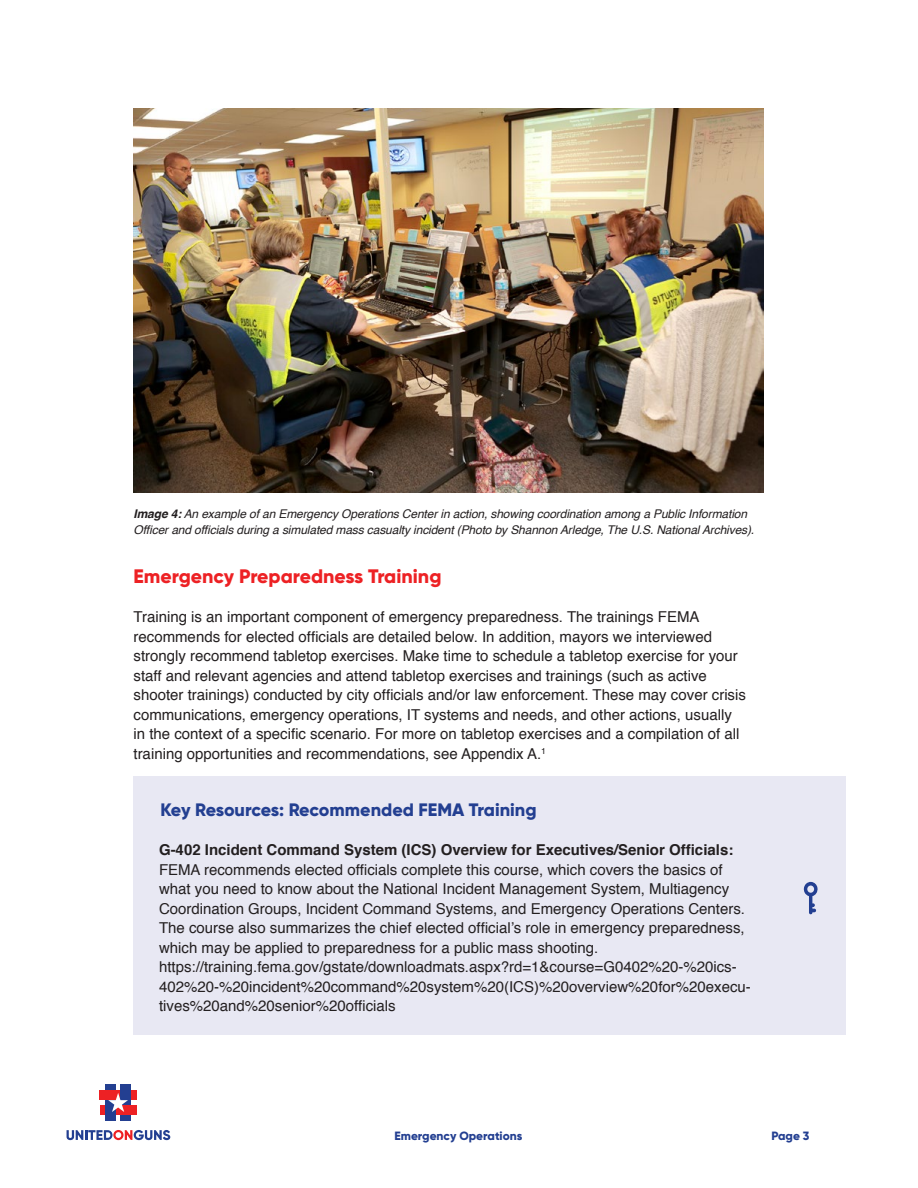
<style>
.page{position:relative;width:918px;height:1188px;background:#fff}
.page>*{position:absolute;margin:0;border:0;box-sizing:border-box;transform-origin:0 0}
.t1{font:800 19.5px "Gilroy";color:#ed2124}
.t2{font:800 18px "Gilroy";color:#233f91}
.t3{font:15px/19.5px "Helvetica";color:#231f20}
.t4{font:700 15px "Helvetica";color:#231f20}
.t5{font:italic 12px/16.5px "Helvetica";letter-spacing:-.01em;color:#231f20}
.t6{font:800 12px "Gilroy";color:#233f91}
.s1{font-weight:700}
</style>
<div class="page">
<svg style="left:118px;top:1090px;width:19px;height:10px"></svg>
<svg style="left:120px;top:1102px;width:10px;height:18px"></svg>
<div style="left:120px;top:1084px;width:10px;height:18px;background:#233f91"></div>
<div style="left:106px;top:1084px;width:10px;height:36px;background:#233f91"></div>
<div style="left:100px;top:1105px;width:37px;height:9px;background:#ed2124"></div>
<div style="left:100px;top:1090px;width:18px;height:10px;background:#ed2124"></div>
<div style="left:106px;top:1103px;width:10px;height:17px;background:#233f91"></div>
<svg style="left:108px;top:1093px;width:20px;height:19px"></svg>
<svg style="left:67px;top:1130px;width:103px;height:10px"></svg>
<div style="left:134px;top:776px;width:712px;height:259px;background:#e8e8f3"></div>
<svg style="left:804px;top:882px;width:14px;height:32px"></svg>
<img style="left:134px;top:108px;width:629px;height:384px">
<p class="t5" style="left:134px;top:506px;width:622px"><span class="s1">Image 4:</span> An example of an Emergency Operations Center in action, showing coordination among a Public Information<br>Officer and officials during a simulated mass casualty incident (Photo by Shannon Arledge, The U.S. National Archives).</p>
<h1 class="t1" style="left:134px;top:564px;width:309px">Emergency Preparedness Training</h1>
<p class="t3" style="left:134px;top:608px;width:614px">Training is an important component of emergency preparedness. The trainings FEMA recommends for elected officials are detailed below. In addition, mayors we interviewed strongly recommend tabletop exercises. Make time to schedule a tabletop exercise for your staff and relevant agencies and attend tabletop exercises and trainings (such as active shooter trainings) conducted by city officials and/or law enforcement. These may cover crisis communications, emergency operations, IT systems and needs, and other actions, usually in the context of a specific scenario. For more on tabletop exercises and a compilation of all training opportunities and recommendations, see Appendix A.<sup>1</sup></p>
<p class="t2" style="left:160px;top:799px;width:378px">Key Resources: Recommended FEMA Training</p>
<p class="t4" style="left:159px;top:838px;width:576px">G-402 Incident Command System (ICS) Overview for Executives/Senior Officials:</p>
<p class="t3" style="left:159px;top:860px;width:593px">FEMA recommends elected officials complete this course, which covers the basics of what you need to know about the National Incident Management System, Multiagency Coordination Groups, Incident Command Systems, and Emergency Operations Centers.<br>The course also summarizes the chief elected official’s role in emergency preparedness, which may be applied to preparedness for a public mass shooting. https://training.fema.gov/gstate/downloadmats.aspx?rd=1&amp;course=G0402%20-%20ics-402%20-%20incident%20command%20system%20(ICS)%20overview%20for%20execu&shy;tives%20and%20senior%20officials</p>
<p class="t6" style="left:394px;top:1128px;width:129px">Emergency Operations</p>
<p class="t6" style="left:771px;top:1128px;width:40px">Page 3</p>
</div>
